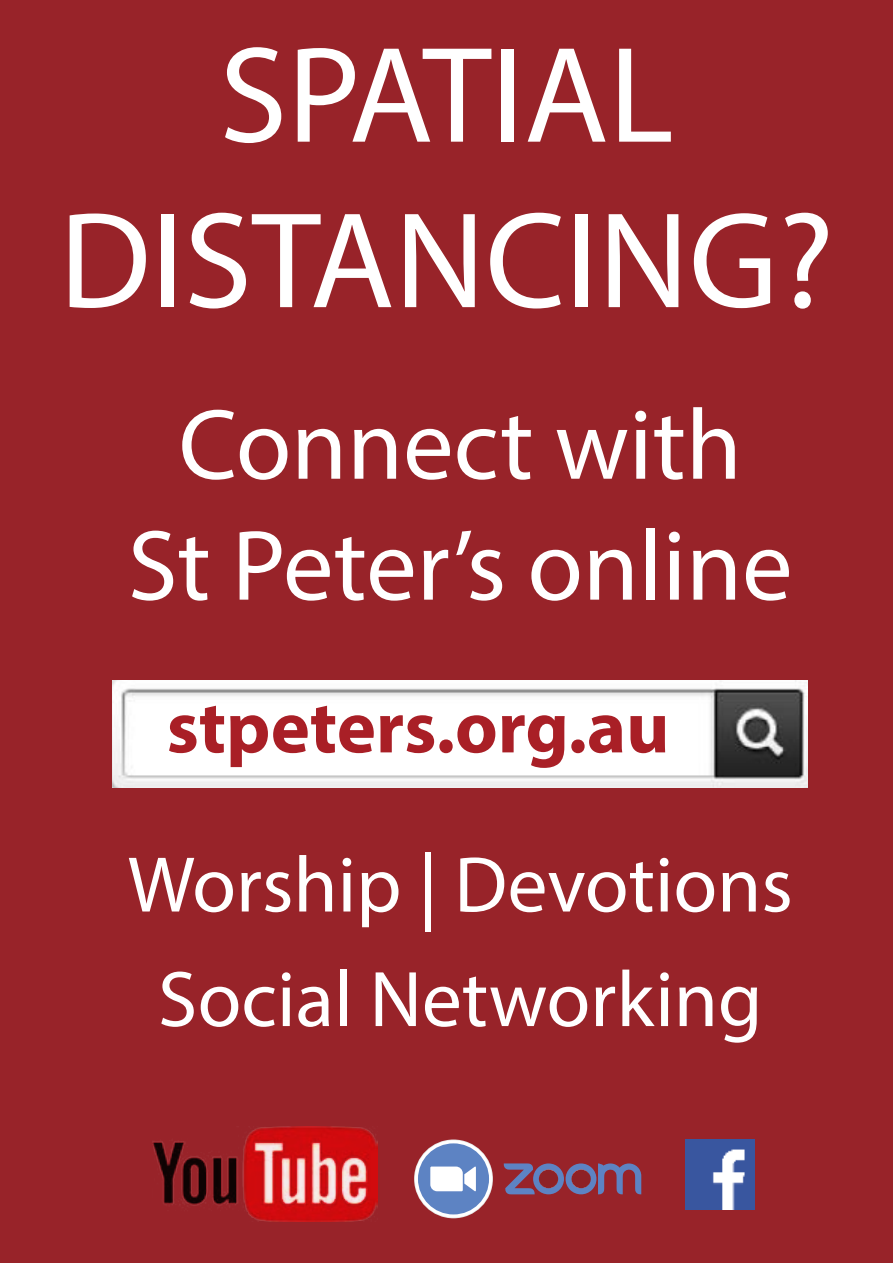
<style>
.page{position:relative;width:893px;height:1263px;background:#982329}
.page>*{position:absolute;margin:0;border:0;box-sizing:border-box;transform-origin:0 0}
.t1{font:137.85px/165.4px "Myriad Pro";color:#fff;text-align:center}
.t2{font:100.8px/120.9px "Myriad Pro";color:#fff;text-align:center}
.t3{font:79.5px/114.6px "Myriad Pro";color:#fff;text-align:center}
.t4{font:700 74.25px "Myriad Pro";color:#a91f26}
</style>
<div class="page">
<img style="left:113px;top:681px;width:695px;height:106px">
<img style="left:153px;top:1127px;width:224px;height:94px">
<svg style="left:504px;top:1163px;width:137px;height:32px"></svg>
<svg style="left:414px;top:1139px;width:79px;height:79px"></svg>
<svg style="left:415px;top:1140px;width:77px;height:77px"></svg>
<div style="left:418px;top:1143px;width:71px;height:71px;background:#5d83c3;border-radius:36px"></div>
<svg style="left:430px;top:1166px;width:46px;height:25px"></svg>
<div style="left:539px;top:1169px;width:19px;height:19px;background:#8e2126;border-radius:50%"></div>
<div style="left:571px;top:1169px;width:20px;height:19px;background:#8e2126;border-radius:50%"></div>
<img style="left:685px;top:1139px;width:70px;height:70px">
<h1 class="t1" style="left:59px;top:11px;width:776px">SPATIAL<br>DISTANCING?</h1>
<p class="t2" style="left:128px;top:383px;width:666px">Connect with<br>St Peter’s online</p>
<p class="t4" style="left:167px;top:679px;width:504px">stpeters.org.au</p>
<p class="t3" style="left:128px;top:826px;width:667px">Worship | Devotions<br>Social Networking</p>
</div>
